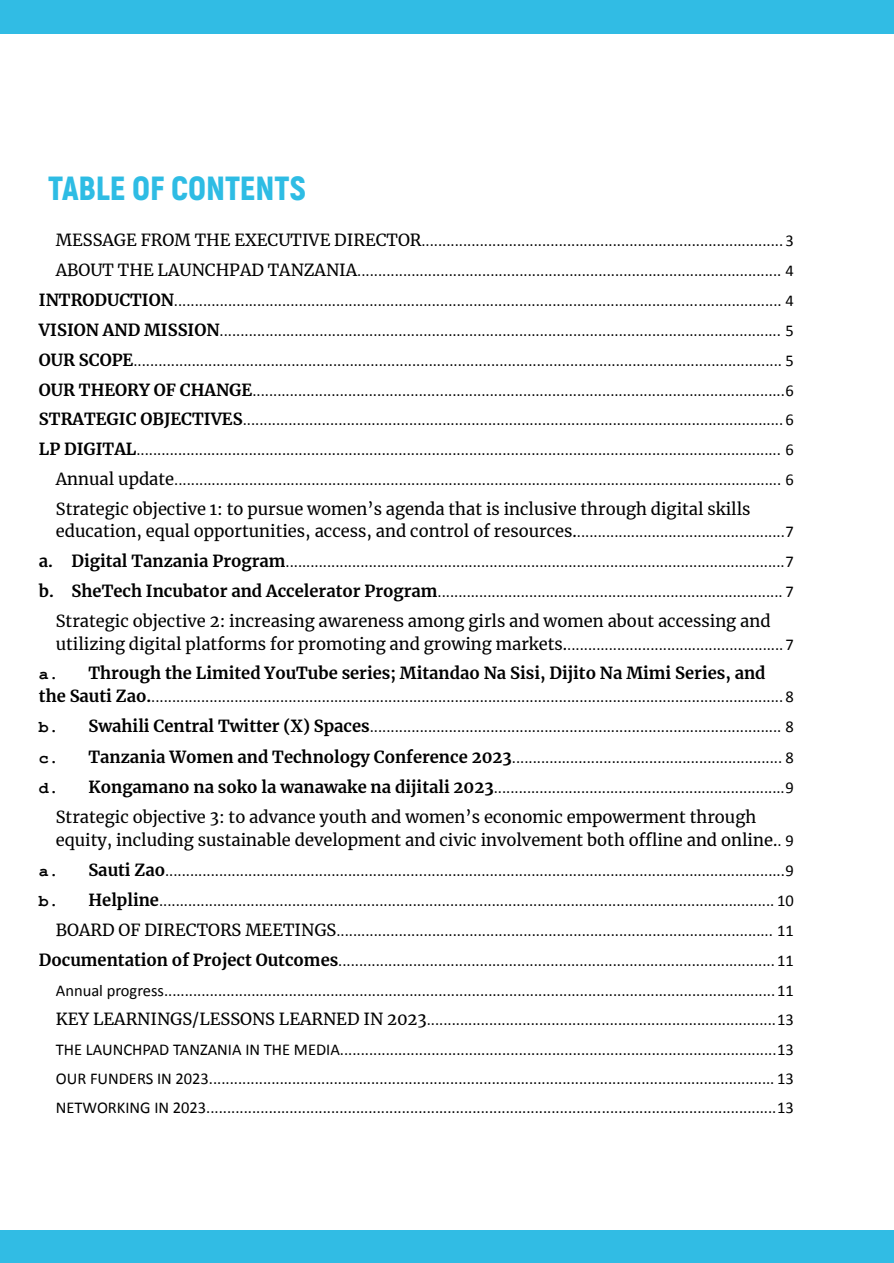
<style>
.page{position:relative;width:894px;height:1263px;background:#fff}
.page>*{position:absolute;margin:0;border:0;box-sizing:border-box;transform-origin:0 0}
.t1{font:900 33.45px "Akrobat";color:#2ebce4}
.t2{font:16.5px/29.8px "Calibri";color:#000;text-align:right}
.t3{font:16.5px/22.4px "Merriweather";color:#000}
.t4{font:700 16.5px "Merriweather";color:#000}
.s1{font-family:"Merriweather"}
.s2{font-family:"Merriweather";font-weight:700}
.s3{font-family:"Calibri"}
.s4{font-family:"Courier New"}
.s5{font-family:"Courier New";font-weight:700}
</style>
<div class="page">
<div style="left:0;top:0;width:894px;height:34px;background:#31bce4"></div>
<div style="left:0;top:1230px;width:894px;height:33px;background:#31bce4"></div>
<h1 class="t1" style="left:48px;top:166px;width:259px">TABLE OF CONTENTS</h1>
<p class="t2" style="left:39px;top:226px;width:756px"><span class="s1">MESSAGE FROM THE EXECUTIVE DIRECTOR</span>....................................................................................... 3<br><span class="s1">ABOUT THE LAUNCHPAD TANZANIA</span>...................................................................................................... 4<br><span class="s2">INTRODUCTION</span>.................................................................................................................................................. 4<br><span class="s2">VISION AND MISSION</span>....................................................................................................................................... 5<br><span class="s2">OUR SCOPE</span>............................................................................................................................................................ 5<br><span class="s2">OUR THEORY OF CHANGE</span>................................................................................................................................6<br><span class="s2">STRATEGIC OBJECTIVES</span>.................................................................................................................................. 6<br><span class="s2">LP DIGITAL</span>........................................................................................................................................................... 6<br><span class="s1">Annual update</span>.................................................................................................................................................. 6</p>
<p class="t3" style="left:56px;top:497px;width:740px">Strategic objective 1: to pursue women’s agenda that is inclusive through digital skills education, equal opportunities, access, and control of resources.<span class="s3">..................................................7</span></p>
<p class="t2" style="left:39px;top:547px;width:756px;text-align:left"><span class="s2">a. Digital Tanzania Program</span>........................................................................................................................7 <span class="s2">b. SheTech Incubator and Accelerator Program</span>................................................................................... 7</p>
<p class="t3" style="left:56px;top:610px;width:739px">Strategic objective 2: increasing awareness among girls and women about accessing and utilizing digital platforms for promoting and growing markets.<span class="s3">....................................................7</span></p>
<p class="t4" style="left:39px;top:662px;width:728px"><span class="s4">a.</span> Through the Limited YouTube series; Mitandao Na Sisi, Dijito Na Mimi Series, and</p>
<p class="t2" style="left:39px;top:682px;width:756px;text-align:justify"><span class="s2">the Sauti Zao.</span>........................................................................................................................................................ 8 <span class="s5">b.</span> <span class="s2">Swahili Central Twitter (X) Spaces</span>................................................................................................... 8 <span class="s5">c.</span> <span class="s2">Tanzania Women and Technology Conference 2023</span>................................................................. 8 <span class="s5">d.</span> <span class="s2">Kongamano na soko la wanawake na dijitali 2023</span>......................................................................9</p>
<p class="t3" style="left:56px;top:806px;width:739px">Strategic objective 3: to advance youth and women’s economic empowerment through equity, including sustainable development and civic involvement both offline and online.<span class="s3">. 9</span></p>
<p class="t2" style="left:39px;top:855px;width:757px"><span class="s5">a.</span> <span class="s2">Sauti Zao</span>.....................................................................................................................................................9 <span class="s5">b.</span> <span class="s2">Helpline</span>.................................................................................................................................................... 10<br><span class="s1">BOARD OF DIRECTORS MEETINGS</span>......................................................................................................... 11<br><span class="s2">Documentation of Project Outcomes</span>......................................................................................................... 11<br>Annual progress...................................................................................................................................................11<br><span class="s1">KEY LEARNINGS/LESSONS LEARNED IN 2023</span>....................................................................................13<br>THE LAUNCHPAD TANZANIA IN THE MEDIA.........................................................................................................13<br>OUR FUNDERS IN 2023........................................................................................................................................ 13<br>NETWORKING IN 2023.........................................................................................................................................13</p>
</div>
